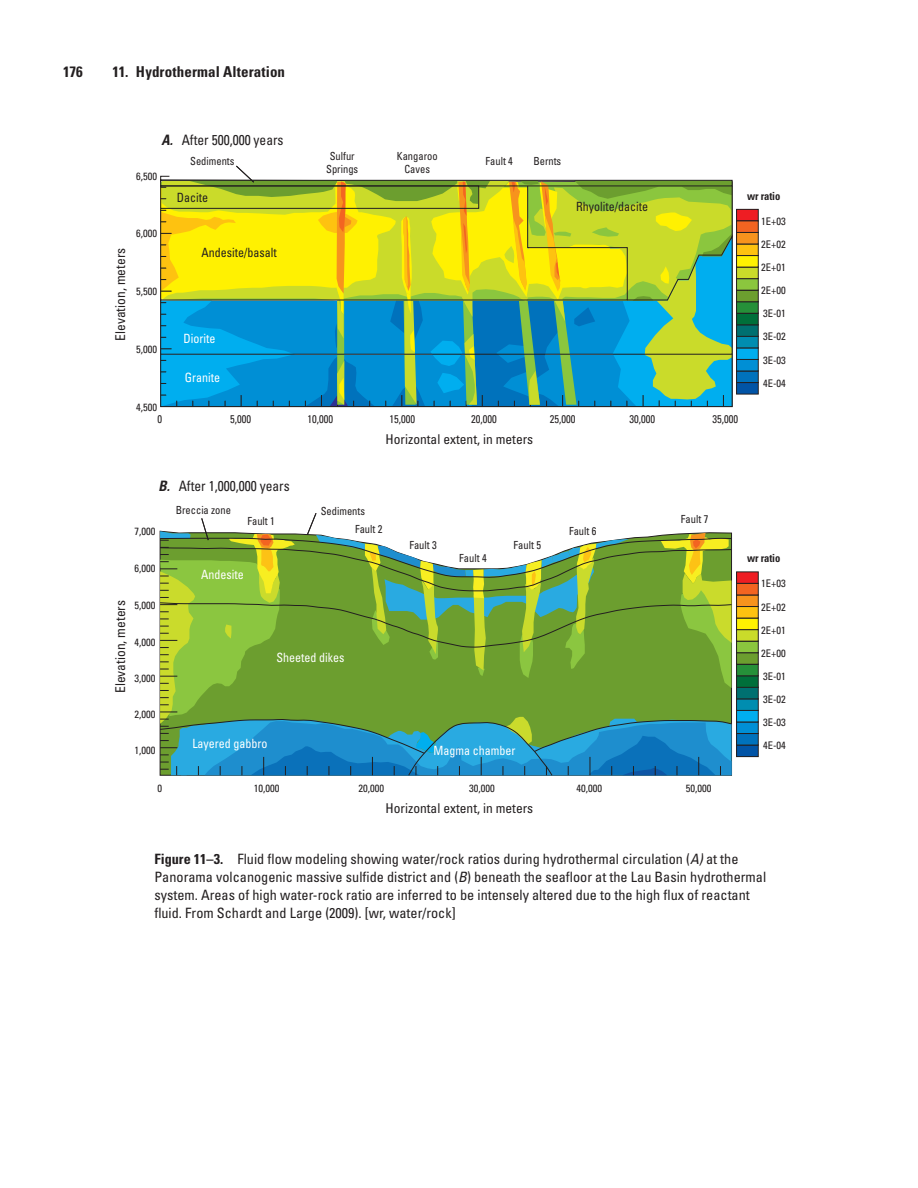
<style>
.page{position:relative;width:918px;height:1188px;background:#fff}
.page>*{position:absolute;margin:0;border:0;box-sizing:border-box;transform-origin:0 0}
.t1{font:700 condensed 15px "Univers";letter-spacing:.01em;color:#231f20}
.t2{font:condensed 14.4px "Univers";color:#231f20;scale:.94 1}
.FigureCaption{font:condensed 14.25px/18px "Univers";color:#231f20}
.t3{font:condensed 13.5px "Univers";color:#231f20}
.t4{font:condensed 12.75px "Univers";color:#fff;scale:.94 1}
.t5{font:condensed 12.75px "Univers";color:#231f20;scale:.94 1}
.t6{font:condensed 11.1px/12.6px "Univers";color:#231f20;text-align:center;scale:.94 1}
.t7{font:700 condensed 11.1px "Univers";color:#231f20;scale:.94 1}
.t8{font:condensed 10.5px/23.1px "Univers";color:#231f20}
.s1{font-weight:700;font-style:italic}
.s2{font-weight:700}
.s3{font-style:italic}
</style>
<div class="page">
<hr style="left:732px;top:186px;width:1px;height:50px;background:#231f20">
<svg style="left:159px;top:513px;width:573px;height:263px;background:#76ac6a"></svg>
<svg style="left:161px;top:165px;width:571px;height:242px;background:#81bb70"></svg>
<div style="left:737px;top:209px;width:21px;height:12px;background:#ee1d23"></div>
<div style="left:736px;top:209px;width:23px;height:12px;border:1px solid #231f20"></div>
<div style="left:737px;top:383px;width:21px;height:11px;background:#0154a6"></div>
<div style="left:736px;top:382px;width:23px;height:12px;border:1px solid #231f20"></div>
<div style="left:737px;top:371px;width:21px;height:12px;background:#0072bc"></div>
<div style="left:736px;top:371px;width:23px;height:12px;border:1px solid #231f20"></div>
<div style="left:737px;top:359px;width:21px;height:12px;background:#008fd5"></div>
<div style="left:736px;top:359px;width:23px;height:12px;border:1px solid #231f20"></div>
<div style="left:737px;top:348px;width:21px;height:11px;background:#00aeef"></div>
<div style="left:736px;top:348px;width:23px;height:12px;border:1px solid #231f20"></div>
<div style="left:737px;top:336px;width:21px;height:12px;background:#008db0"></div>
<div style="left:736px;top:336px;width:23px;height:12px;border:1px solid #231f20"></div>
<div style="left:737px;top:325px;width:21px;height:11px;background:#007070"></div>
<div style="left:736px;top:324px;width:23px;height:13px;border:1px solid #231f20"></div>
<div style="left:737px;top:313px;width:21px;height:12px;background:#006f3a"></div>
<div style="left:736px;top:313px;width:23px;height:12px;border:1px solid #231f20"></div>
<div style="left:737px;top:302px;width:21px;height:11px;background:#269039"></div>
<div style="left:736px;top:301px;width:23px;height:13px;border:1px solid #231f20"></div>
<div style="left:737px;top:290px;width:21px;height:12px;background:#6c9e2f"></div>
<div style="left:736px;top:290px;width:23px;height:12px;border:1px solid #231f20"></div>
<div style="left:737px;top:279px;width:21px;height:11px;background:#8bc63e"></div>
<div style="left:736px;top:278px;width:23px;height:13px;border:1px solid #231f20"></div>
<div style="left:737px;top:267px;width:21px;height:12px;background:#cadb2a"></div>
<div style="left:736px;top:267px;width:23px;height:12px;border:1px solid #231f20"></div>
<div style="left:737px;top:256px;width:21px;height:11px;background:#fff101"></div>
<div style="left:736px;top:255px;width:23px;height:12px;border:1px solid #231f20"></div>
<div style="left:737px;top:244px;width:21px;height:12px;background:#fec210"></div>
<div style="left:736px;top:244px;width:23px;height:12px;border:1px solid #231f20"></div>
<div style="left:737px;top:232px;width:21px;height:12px;background:#f7931d"></div>
<div style="left:736px;top:232px;width:23px;height:12px;border:1px solid #231f20"></div>
<div style="left:737px;top:221px;width:21px;height:11px;background:#f36421"></div>
<div style="left:736px;top:221px;width:23px;height:12px;border:1px solid #231f20"></div>
<div style="left:737px;top:572px;width:21px;height:11px;background:#ee1d23"></div>
<div style="left:736px;top:572px;width:23px;height:12px;border:1px solid #231f20"></div>
<div style="left:737px;top:745px;width:21px;height:12px;background:#0154a6"></div>
<div style="left:736px;top:745px;width:23px;height:12px;border:1px solid #231f20"></div>
<div style="left:737px;top:734px;width:21px;height:11px;background:#0072bc"></div>
<div style="left:736px;top:733px;width:23px;height:12px;border:1px solid #231f20"></div>
<div style="left:737px;top:722px;width:21px;height:12px;background:#008fd5"></div>
<div style="left:736px;top:722px;width:23px;height:12px;border:1px solid #231f20"></div>
<div style="left:737px;top:710px;width:21px;height:12px;background:#00aeef"></div>
<div style="left:736px;top:710px;width:23px;height:12px;border:1px solid #231f20"></div>
<div style="left:737px;top:699px;width:21px;height:11px;background:#008db0"></div>
<div style="left:736px;top:699px;width:23px;height:12px;border:1px solid #231f20"></div>
<div style="left:737px;top:687px;width:21px;height:12px;background:#007070"></div>
<div style="left:736px;top:687px;width:23px;height:12px;border:1px solid #231f20"></div>
<div style="left:737px;top:676px;width:21px;height:11px;background:#006f3a"></div>
<div style="left:736px;top:675px;width:23px;height:13px;border:1px solid #231f20"></div>
<div style="left:737px;top:664px;width:21px;height:12px;background:#269039"></div>
<div style="left:736px;top:664px;width:23px;height:12px;border:1px solid #231f20"></div>
<div style="left:737px;top:653px;width:21px;height:11px;background:#6c9e2f"></div>
<div style="left:736px;top:652px;width:23px;height:13px;border:1px solid #231f20"></div>
<div style="left:737px;top:641px;width:21px;height:12px;background:#8bc63e"></div>
<div style="left:736px;top:641px;width:23px;height:12px;border:1px solid #231f20"></div>
<div style="left:737px;top:630px;width:21px;height:11px;background:#cadb2a"></div>
<div style="left:736px;top:629px;width:23px;height:13px;border:1px solid #231f20"></div>
<div style="left:737px;top:618px;width:21px;height:12px;background:#fff101"></div>
<div style="left:736px;top:618px;width:23px;height:12px;border:1px solid #231f20"></div>
<div style="left:737px;top:607px;width:21px;height:11px;background:#fec210"></div>
<div style="left:736px;top:606px;width:23px;height:12px;border:1px solid #231f20"></div>
<div style="left:737px;top:595px;width:21px;height:12px;background:#f7931d"></div>
<div style="left:736px;top:595px;width:23px;height:12px;border:1px solid #231f20"></div>
<div style="left:737px;top:583px;width:21px;height:12px;background:#f36421"></div>
<div style="left:736px;top:583px;width:23px;height:12px;border:1px solid #231f20"></div>
<p class="t1" style="left:63px;top:62px;width:21px">176</p>
<p class="t1" style="left:113px;top:62px;width:174px">11. Hydrothermal Alteration</p>
<p class="t3" style="left:112px;top:341px;width:94px;rotate:-90deg">Elevation, meters</p>
<p class="t2" style="left:161px;top:130px;width:131px"><span class="s1">A.</span> After 500,000 years</p>
<p class="t8" style="left:136px;top:164px;width:22px">6,500</p>
<p class="t8" style="left:136px;top:222px;width:22px">6,000</p>
<p class="t8" style="left:136px;top:280px;width:22px">5,500</p>
<p class="t8" style="left:136px;top:337px;width:22px">5,000</p>
<p class="t8" style="left:136px;top:395px;width:22px">4,500</p>
<p class="t6" style="left:190px;top:154px;width:49px">Sediments</p>
<p class="t5" style="left:177px;top:190px;width:35px">Dacite</p>
<p class="t5" style="left:202px;top:244px;width:82px">Andesite/basalt</p>
<p class="t4" style="left:184px;top:330px;width:36px">Diorite</p>
<p class="t4" style="left:185px;top:369px;width:39px">Granite</p>
<p class="t6" style="left:326px;top:150px;width:36px">Sulfur<br>Springs</p>
<p class="t6" style="left:397px;top:150px;width:45px">Kangaroo<br>Caves</p>
<p class="t6" style="left:486px;top:154px;width:31px">Fault 4</p>
<p class="t6" style="left:533px;top:154px;width:31px">Bernts</p>
<p class="t5" style="left:576px;top:198px;width:78px">Rhyolite/dacite</p>
<p class="t6" style="left:158px;top:413px;width:6px">0</p>
<p class="t6" style="left:230px;top:413px;width:24px">5,000</p>
<p class="t6" style="left:307px;top:413px;width:29px">10,000</p>
<p class="t6" style="left:390px;top:413px;width:29px">15,000</p>
<p class="t3" style="left:386px;top:431px;width:149px">Horizontal extent, in meters</p>
<p class="t6" style="left:471px;top:413px;width:29px">20,000</p>
<p class="t6" style="left:550px;top:413px;width:29px">25,000</p>
<p class="t6" style="left:630px;top:413px;width:29px">30,000</p>
<p class="t6" style="left:712px;top:413px;width:29px">35,000</p>
<p class="t7" style="left:747px;top:189px;width:37px">wr ratio</p>
<p class="t8" style="left:761px;top:210px;width:26px">1E+03</p>
<p class="t8" style="left:761px;top:233px;width:26px">2E+02<br>2E+01</p>
<p class="t8" style="left:761px;top:279px;width:26px">2E+00<br>3E-01</p>
<p class="t8" style="left:763px;top:325px;width:24px">3E-02</p>
<p class="t8" style="left:763px;top:348px;width:24px">3E-03<br>4E-04</p>
<p class="t2" style="left:159px;top:477px;width:141px"><span class="s1">B.</span> After 1,000,000 years</p>
<p class="t8" style="left:134px;top:520px;width:22px">7,000</p>
<p class="t8" style="left:134px;top:557px;width:22px">6,000</p>
<p class="t8" style="left:134px;top:594px;width:22px">5,000</p>
<p class="t8" style="left:134px;top:631px;width:22px">4,000</p>
<p class="t8" style="left:134px;top:667px;width:22px">3,000</p>
<p class="t8" style="left:134px;top:702px;width:22px">2,000</p>
<p class="t8" style="left:134px;top:738px;width:22px">1,000</p>
<p class="t3" style="left:112px;top:693px;width:94px;rotate:-90deg">Elevation, meters</p>
<p class="t6" style="left:176px;top:503px;width:60px">Breccia zone</p>
<p class="t6" style="left:321px;top:505px;width:49px">Sediments</p>
<p class="t6" style="left:247px;top:515px;width:31px">Fault 1</p>
<p class="t6" style="left:355px;top:523px;width:31px">Fault 2</p>
<p class="t4" style="left:201px;top:567px;width:47px">Andesite</p>
<p class="t4" style="left:276px;top:650px;width:74px">Sheeted dikes</p>
<p class="t4" style="left:192px;top:735px;width:82px">Layered gabbro</p>
<p class="t6" style="left:409px;top:539px;width:31px">Fault 3</p>
<p class="t6" style="left:459px;top:551px;width:31px">Fault 4</p>
<p class="t6" style="left:514px;top:539px;width:31px">Fault 5</p>
<p class="t4" style="left:434px;top:742px;width:89px">Magma chamber</p>
<p class="t8" style="left:158px;top:776px;width:6px">0</p>
<p class="t8" style="left:254px;top:776px;width:27px">10,000</p>
<p class="t8" style="left:359px;top:776px;width:27px">20,000</p>
<p class="t8" style="left:469px;top:776px;width:27px">30,000</p>
<p class="t3" style="left:386px;top:799px;width:149px">Horizontal extent, in meters</p>
<p class="t6" style="left:569px;top:525px;width:31px">Fault 6</p>
<p class="t6" style="left:681px;top:512px;width:31px">Fault 7</p>
<p class="t8" style="left:577px;top:776px;width:27px">40,000</p>
<p class="t8" style="left:686px;top:776px;width:27px">50,000</p>
<p class="t7" style="left:747px;top:552px;width:37px">wr ratio</p>
<p class="t8" style="left:761px;top:572px;width:26px;text-align:justify">1E+03<br>2E+02<br>2E+01<br>2E+00<br>3E-01</p>
<p class="t8" style="left:763px;top:688px;width:24px;text-align:justify">3E-02<br>3E-03<br>4E-04</p>
<p class="FigureCaption" style="left:154px;top:850px;width:613px"><span class="s2">Figure 11–3.</span> Fluid flow modeling showing water/rock ratios during hydrothermal circulation (<span class="s3">A)</span> at the Panorama volcanogenic massive sulfide district and (<span class="s3">B</span>) beneath the seafloor at the Lau Basin hydrothermal system. Areas of high water-rock ratio are inferred to be intensely altered due to the high flux of reactant fluid. From Schardt and Large (2009). [wr, water/rock]</p>
</div>
